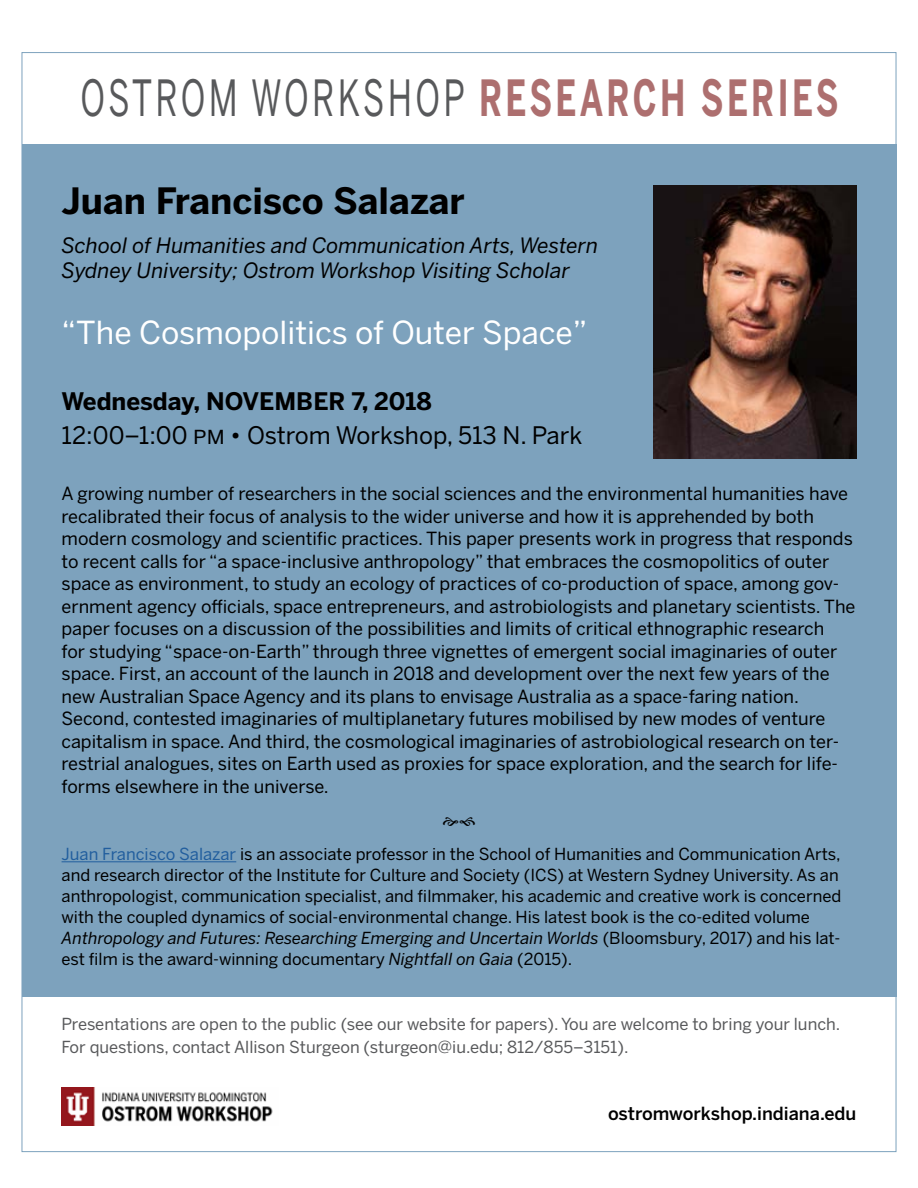
<style>
.page{position:relative;width:918px;height:1188px;background:#fff}
.page>*{position:absolute;margin:0;border:0;box-sizing:border-box;transform-origin:0 0}
.t1{font:49.5px "Benton Sans";letter-spacing:.1em;color:#58595b;scale:.67 1}
.t2{font:700 36px "Benton Sans";color:#000}
.t3{font:31.5px "Benton Sans";color:#fff}
.t4{font:24px "Benton Sans";color:#000}
.t5{font:700 24px "Benton Sans";color:#000}
.t6{font:italic 21px/25.5px "Benton Sans";color:#000}
.t7{font:18px/22.5px "Benton Sans";color:#000}
.t8{font:500 18px "Benton Sans";color:#000}
.t9{font:16.5px/21px "Benton Sans";color:#000}
.t10{font:16.5px/22.5px "Benton Sans";color:#58595b}
.s1{font-weight:700;color:#ad6f6f}
.s2{color:#215e9e}
.s3{font-style:italic}
</style>
<div class="page">
<div style="left:22px;top:144px;width:874px;height:852px;background:#7da2bd"></div>
<hr style="left:62px;top:861px;width:174px;height:1px;background:#215e9e">
<img style="left:62px;top:1087px;width:211px;height:39px">
<img style="left:653px;top:185px;width:203px;height:274px">
<p class="t1" style="left:80px;top:68px;width:1133px">OSTROM WORKSHOP <span class="s1">RESEARCH SERIES</span></p>
<p class="t2" style="left:62px;top:178px;width:405px">Juan Francisco Salazar</p>
<p class="t6" style="left:62px;top:232px;width:538px">School of Humanities and Communication Arts, Western<br>Sydney University; Ostrom Workshop Visiting Scholar</p>
<p class="t3" style="left:62px;top:314px;width:528px">“The Cosmopolitics of Outer Space”</p>
<p class="t5" style="left:62px;top:387px;width:372px">Wednesday, NOVEMBER 7, 2018</p>
<p class="t4" style="left:62px;top:421px;width:522px">12:00–1:00 pm • Ostrom Workshop, 513 N. Park</p>
<p class="t7" style="left:62px;top:482px;width:796px">A growing number of researchers in the social sciences and the environmental humanities have recalibrated their focus of analysis to the wider universe and how it is apprehended by both modern cosmology and scientific practices. This paper presents work in progress that responds to recent calls for “a space-inclusive anthropology” that embraces the cosmopolitics of outer space as environment, to study an ecology of practices of co-production of space, among gov&shy;ernment agency officials, space entrepreneurs, and astrobiologists and planetary scientists. The paper focuses on a discussion of the possibilities and limits of critical ethnographic research<br>for studying “space-on-Earth” through three vignettes of emergent social imaginaries of outer space. First, an account of the launch in 2018 and development over the next few years of the new Australian Space Agency and its plans to envisage Australia as a space-faring nation.<br>Second, contested imaginaries of multiplanetary futures mobilised by new modes of venture capitalism in space. And third, the cosmological imaginaries of astrobiological research on ter&shy;restrial analogues, sites on Earth used as proxies for space exploration, and the search for life&shy;forms elsewhere in the universe.</p>
<p class="t9" style="left:62px;top:844px;width:781px"><span class="s2">Juan Francisco Salazar</span> is an associate professor in the School of Humanities and Communication Arts, and research director of the Institute for Culture and Society (ICS) at Western Sydney University. As an anthropologist, communication specialist, and filmmaker, his academic and creative work is concerned with the coupled dynamics of social-environmental change. His latest book is the co-edited volume <span class="s3">Anthropology and Futures: Researching Emerging and Uncertain Worlds</span> (Bloomsbury, 2017) and his lat&shy;est film is the award-winning documentary <span class="s3">Nightfall on Gaia</span> (2015).</p>
<p class="t10" style="left:62px;top:1013px;width:780px">Presentations are open to the public (see our website for papers). You are welcome to bring your lunch.<br>For questions, contact Allison Sturgeon (sturgeon@iu.edu; 812/855–3151).</p>
<p class="t8" style="left:608px;top:1103px;width:250px">ostromworkshop.indiana.edu</p>
</div>
